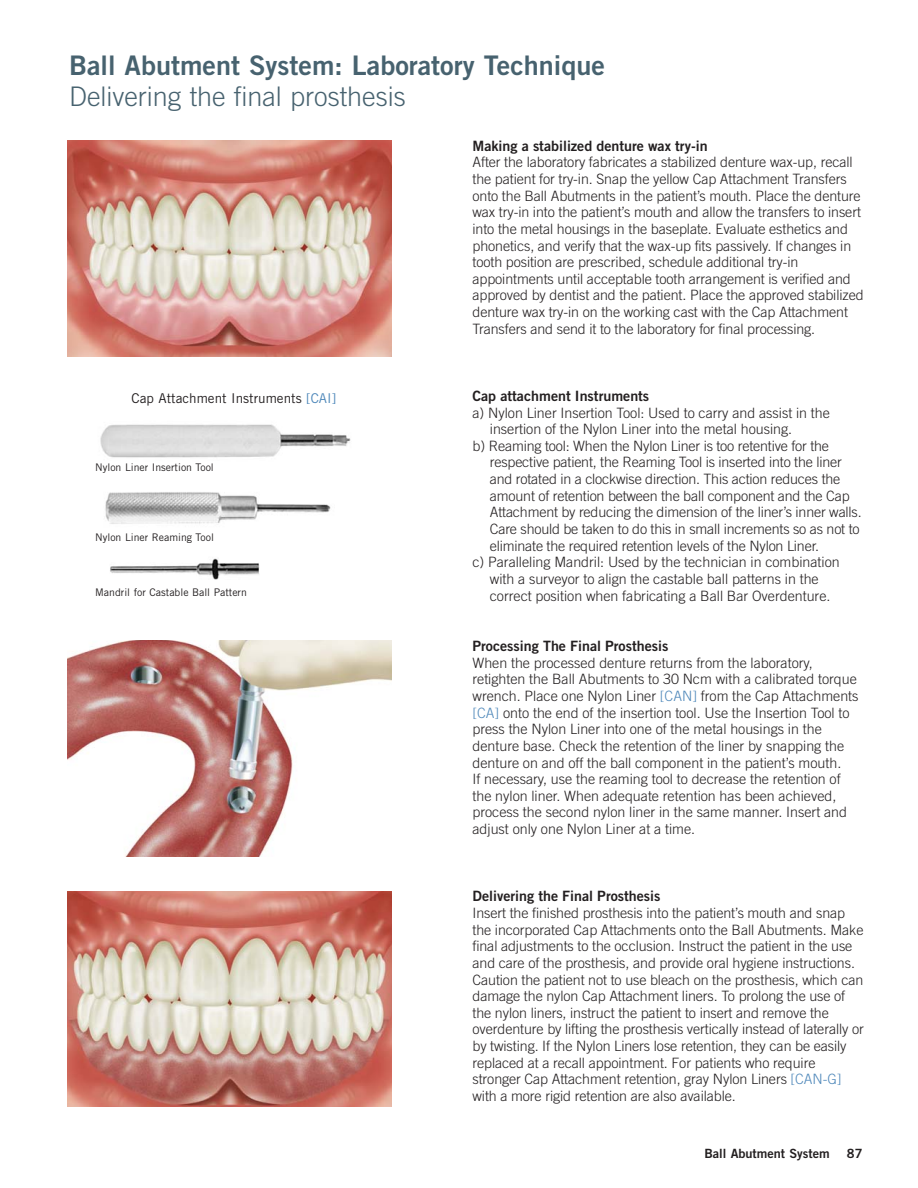
<style>
.page{position:relative;width:918px;height:1188px;background:#fff}
.page>*{position:absolute;margin:0;border:0;box-sizing:border-box;transform-origin:0 0}
.t1{font:27px "Trade Gothic Bold Two";color:#47626f}
.t2{font:300 27px "Trade Gothic";color:#47626f}
.t3{font:300 14.25px/16.6px "Trade Gothic";letter-spacing:-.005em;color:#231f20}
.t4{font:14.25px "Trade Gothic Bold Two";color:#231f20}
.t5{font:13.5px "Trade Gothic";color:#231f20}
.t6{font:12.75px "Trade Gothic Bold Two";color:#231f20}
.t7{font:10.5px "Trade Gothic";color:#231f20}
.s1{color:#4f88ba}
</style>
<div class="page">
<img style="left:105px;top:492px;width:226px;height:32px">
<img style="left:100px;top:424px;width:251px;height:34px">
<img style="left:68px;top:140px;width:324px;height:216px">
<img style="left:68px;top:641px;width:324px;height:216px">
<img style="left:68px;top:891px;width:324px;height:216px">
<h1 class="t1" style="left:69px;top:55px;width:537px">Ball Abutment System: Laboratory Technique</h1>
<h1 class="t2" style="left:69px;top:87px;width:338px">Delivering the final prosthesis</h1>
<p class="t5" style="left:131px;top:393px;width:206px">Cap Attachment Instruments <span class="s1">[CAI]</span></p>
<p class="t7" style="left:95px;top:464px;width:120px">Nylon Liner Insertion Tool</p>
<p class="t7" style="left:95px;top:534px;width:120px">Nylon Liner Reaming Tool</p>
<p class="t7" style="left:95px;top:588px;width:153px">Mandril for Castable Ball Pattern</p>
<p class="t4" style="left:472px;top:140px;width:237px">Making a stabilized denture wax try-in</p>
<p class="t3" style="left:472px;top:155px;width:393px">After the laboratory fabricates a stabilized denture wax-up, recall the patient for try-in. Snap the yellow Cap Attachment Transfers onto the Ball Abutments in the patient’s mouth. Place the denture wax try-in into the patient’s mouth and allow the transfers to insert into the metal housings in the baseplate. Evaluate esthetics and phonetics, and verify that the wax-up fits passively. If changes in tooth position are prescribed, schedule additional try-in appointments until acceptable tooth arrangement is verified and approved by dentist and the patient. Place the approved stabilized denture wax try-in on the working cast with the Cap Attachment Transfers and send it to the laboratory for final processing.</p>
<p class="t4" style="left:472px;top:391px;width:178px">Cap attachment Instruments</p>
<p class="t3" style="left:472px;top:405px;width:359px">a) Nylon Liner Insertion Tool: Used to carry and assist in the</p>
<p class="t3" style="left:490px;top:422px;width:304px">insertion of the Nylon Liner into the metal housing.</p>
<p class="t3" style="left:472px;top:439px;width:358px">b) Reaming tool: When the Nylon Liner is too retentive for the</p>
<p class="t3" style="left:490px;top:455px;width:354px">respective patient, the Reaming Tool is inserted into the liner</p>
<p class="t3" style="left:490px;top:472px;width:352px">and rotated in a clockwise direction. This action reduces the</p>
<p class="t3" style="left:490px;top:489px;width:361px">amount of retention between the ball component and the Cap</p>
<p class="t3" style="left:490px;top:505px;width:373px">Attachment by reducing the dimension of the liner’s inner walls.</p>
<p class="t3" style="left:490px;top:522px;width:371px">Care should be taken to do this in small increments so as not to</p>
<p class="t3" style="left:490px;top:539px;width:331px">eliminate the required retention levels of the Nylon Liner.</p>
<p class="t3" style="left:472px;top:555px;width:369px">c) Paralleling Mandril: Used by the technician in combination</p>
<p class="t3" style="left:490px;top:572px;width:330px">with a surveyor to align the castable ball patterns in the</p>
<p class="t3" style="left:490px;top:588px;width:342px">correct position when fabricating a Ball Bar Overdenture.</p>
<p class="t4" style="left:472px;top:641px;width:198px">Processing The Final Prosthesis</p>
<p class="t3" style="left:472px;top:656px;width:388px">When the processed denture returns from the laboratory, retighten the Ball Abutments to 30 Ncm with a calibrated torque wrench. Place one Nylon Liner <span class="s1">[CAN]</span> from the Cap Attachments <span class="s1">[CA]</span> onto the end of the insertion tool. Use the Insertion Tool to press the Nylon Liner into one of the metal housings in the denture base. Check the retention of the liner by snapping the denture on and off the ball component in the patient’s mouth.<br>If necessary, use the reaming tool to decrease the retention of the nylon liner. When adequate retention has been achieved, process the second nylon liner in the same manner. Insert and adjust only one Nylon Liner at a time.</p>
<p class="t4" style="left:473px;top:891px;width:190px">Delivering the Final Prosthesis</p>
<p class="t3" style="left:473px;top:906px;width:393px">Insert the finished prosthesis into the patient’s mouth and snap the incorporated Cap Attachments onto the Ball Abutments. Make final adjustments to the occlusion. Instruct the patient in the use and care of the prosthesis, and provide oral hygiene instructions.<br>Caution the patient not to use bleach on the prosthesis, which can damage the nylon Cap Attachment liners. To prolong the use of the nylon liners, instruct the patient to insert and remove the overdenture by lifting the prosthesis vertically instead of laterally or by twisting. If the Nylon Liners lose retention, they can be easily replaced at a recall appointment. For patients who require stronger Cap Attachment retention, gray Nylon Liners <span class="s1">[CAN-G] </span>with a more rigid retention are also available.</p>
<p class="t6" style="left:704px;top:1149px;width:127px">Ball Abutment System</p>
<p class="t6" style="left:847px;top:1149px;width:17px">87</p>
</div>
